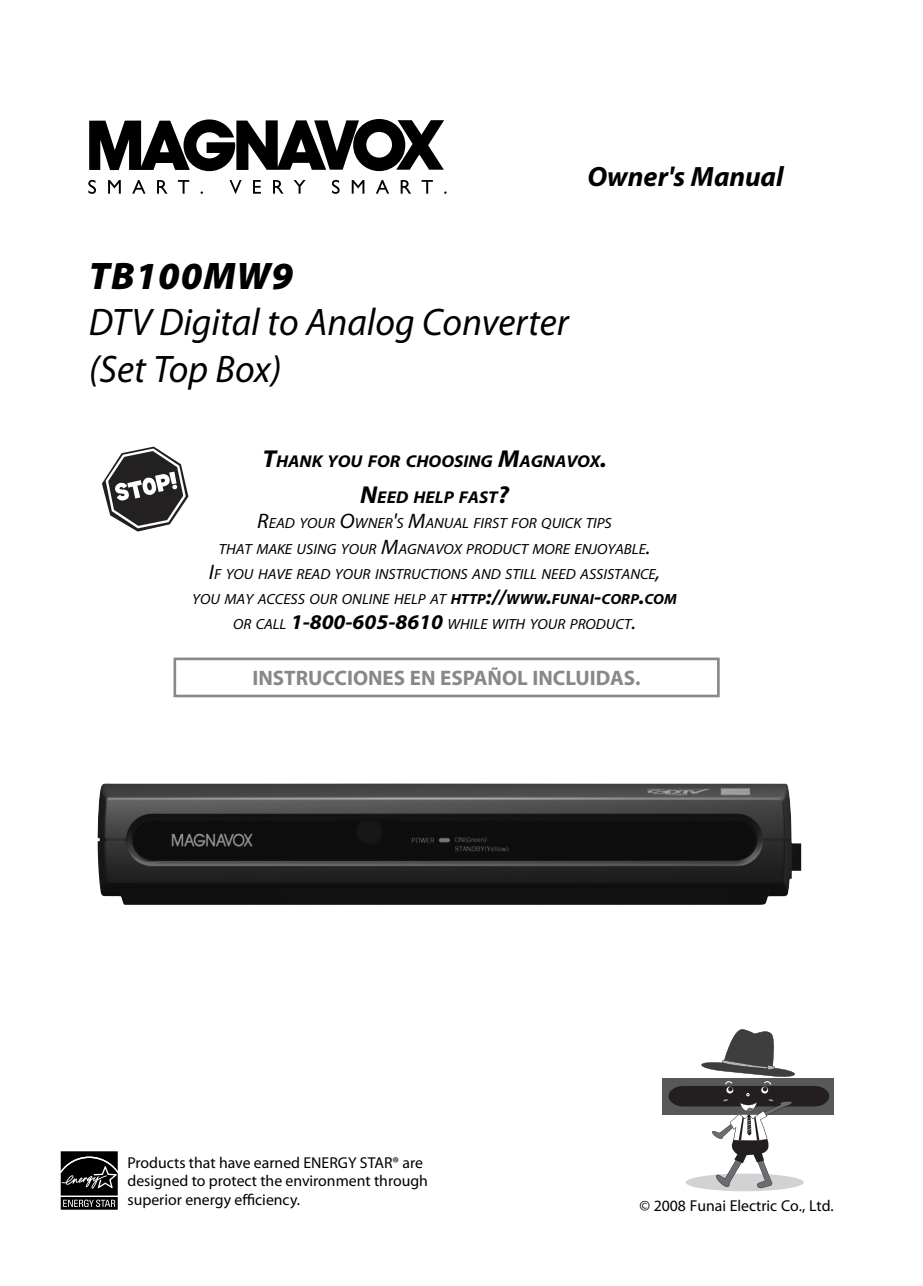
<style>
.page{position:relative;width:923px;height:1286px;background:#fff}
.page>*{position:absolute;margin:0;border:0;box-sizing:border-box;transform-origin:0 0}
.t1{font:italic 38.5px/46.2px "Myriad Pro";color:#000}
.t2{font:italic 900 38.5px "Myriad Pro";letter-spacing:.025em;color:#000}
.t3{font:italic 700 28px "Myriad Pro";color:#000}
.t4{font:700 21px "Myriad Pro";color:#888}
.t5{font:italic 700 17.15px/36.4px "Myriad Pro";color:#000;text-align:center;scale:1.06 1}
.t6{font:15.75px/18.4px "Myriad Pro";color:#000}
.t7{font:italic 14.7px/25.2px "Myriad Pro";color:#000;text-align:center;scale:1.05 1}
.s1{font-size:24.5px}
.s2{font-size:21px}
.s3{font-weight:700}
.s4{font-weight:700;font-size:21px}
</style>
<div class="page">
<svg style="left:102px;top:446px;width:87px;height:86px"></svg>
<svg style="left:89px;top:119px;width:355px;height:52px"></svg>
<svg style="left:88px;top:180px;width:8px;height:14px"></svg>
<svg style="left:108px;top:180px;width:13px;height:14px"></svg>
<svg style="left:132px;top:180px;width:13px;height:14px"></svg>
<svg style="left:157px;top:180px;width:10px;height:14px"></svg>
<svg style="left:178px;top:180px;width:11px;height:14px"></svg>
<svg style="left:229px;top:180px;width:12px;height:14px"></svg>
<svg style="left:253px;top:180px;width:8px;height:14px"></svg>
<svg style="left:273px;top:180px;width:10px;height:14px"></svg>
<svg style="left:293px;top:180px;width:12px;height:14px"></svg>
<svg style="left:332px;top:180px;width:7px;height:14px"></svg>
<svg style="left:351px;top:180px;width:13px;height:14px"></svg>
<svg style="left:376px;top:180px;width:13px;height:14px"></svg>
<svg style="left:400px;top:180px;width:11px;height:14px"></svg>
<svg style="left:421px;top:180px;width:12px;height:14px"></svg>
<svg style="left:60px;top:1151px;width:58px;height:59px;background:#303030"></svg>
<div style="left:685px;top:1173px;width:118px;height:17px;background:#d1d2d4;border-radius:50%"></div>
<div style="left:662px;top:1077px;width:171px;height:37px;background:#57585a"></div>
<svg style="left:668px;top:1029px;width:160px;height:159px"></svg>
<div style="left:173px;top:657px;width:546px;height:40px;border:3px solid #888"></div>
<img style="left:97px;top:783px;width:704px;height:122px">
<h2 class="t3" style="left:587px;top:166px;width:197px">Owner's Manual</h2>
<h1 class="t2" style="left:89px;top:261px;width:206px">TB100MW9</h1>
<h1 class="t1" style="left:89px;top:302px;width:481px">DTV Digital to Analog Converter (Set Top Box)</h1>
<p class="t5" style="left:262px;top:444px;width:326px"><span class="s1">T</span>HANK YOU FOR CHOOSING <span class="s1">M</span>AGNAVOX<span class="s1">.<br>N</span>EED HELP FAST<span class="s1">?</span></p>
<p class="t7" style="left:192px;top:512px;width:463px"><span class="s2">R</span>EAD YOUR <span class="s2">O</span>WNER<span class="s2">'</span>S <span class="s2">M</span>ANUAL FIRST FOR QUICK TIPS<br>THAT MAKE USING YOUR <span class="s2">M</span>AGNAVOX PRODUCT MORE ENJOYABLE<span class="s2">.<br>I</span>F YOU HAVE READ YOUR INSTRUCTIONS AND STILL NEED ASSISTANCE<span class="s2">,<br></span>YOU MAY ACCESS OUR ONLINE HELP AT <span class="s3">HTTP</span><span class="s4">://</span><span class="s3">WWW</span><span class="s4">.</span><span class="s3">FUNAI</span><span class="s4">-</span><span class="s3">CORP</span><span class="s4">.</span><span class="s3">COM </span>OR CALL <span class="s4">1-800-605-8610</span> WHILE WITH YOUR PRODUCT<span class="s2">.</span></p>
<h3 class="t4" style="left:252px;top:670px;width:389px">INSTRUCCIONES EN ESPAÑOL INCLUIDAS.</h3>
<p class="t6" style="left:127px;top:1154px;width:302px">Products that have earned ENERGY STAR® are designed to protect the environment through superior energy efficiency.</p>
<p class="t6" style="left:639px;top:1197px;width:196px">© 2008 Funai Electric Co., Ltd.</p>
</div>
